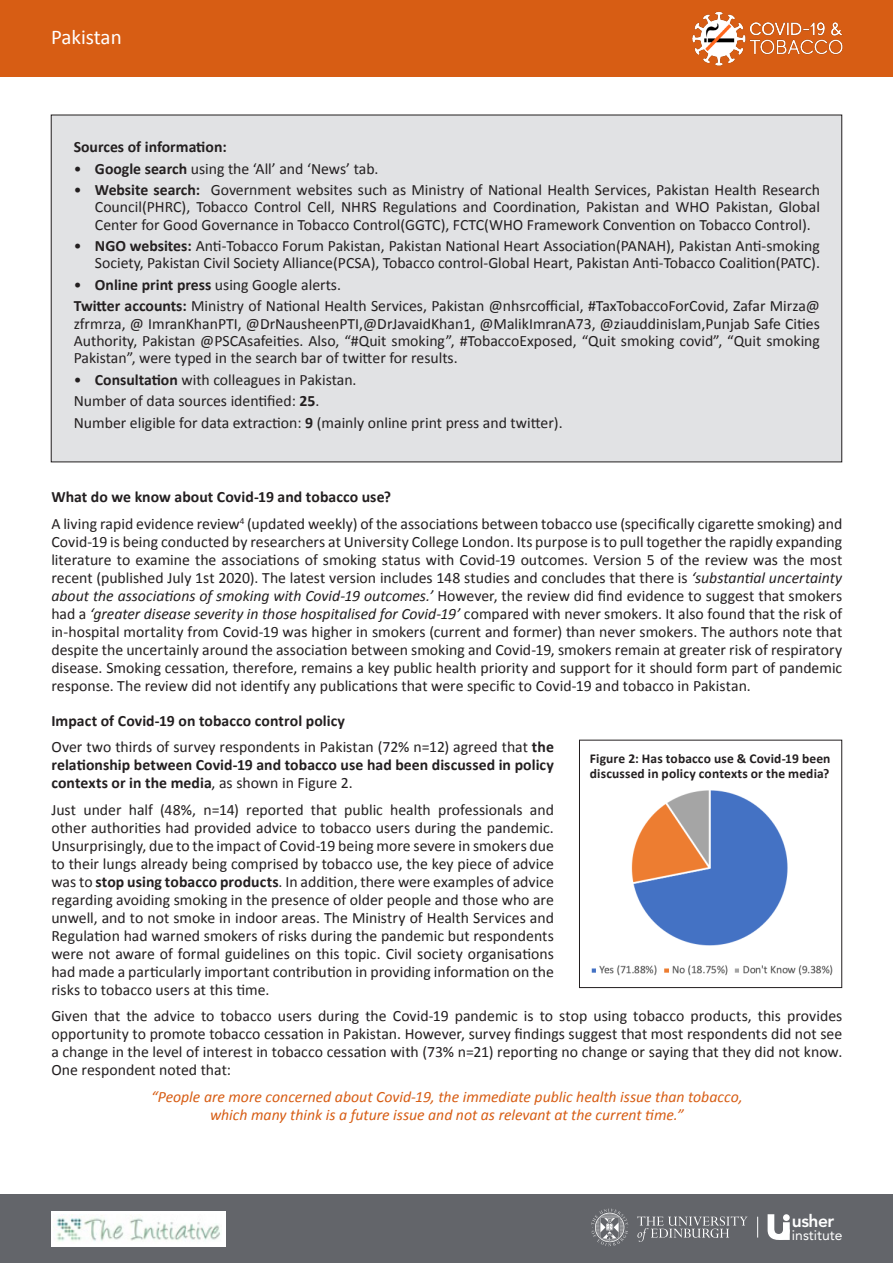
<style>
.page{position:relative;width:893px;height:1263px;background:#fff}
.page>*{position:absolute;margin:0;border:0;box-sizing:border-box;transform-origin:0 0}
.t1{font:21px "Calibri";color:#fff}
.t2{font:800 17.4px "Avenir";letter-spacing:-.03em;color:#fff}
.t3{font:15.75px/18px "Calibri";color:#231f20;text-align:justify}
.t4{font:700 15.75px/18px "Calibri";letter-spacing:.005em;color:#231f20;text-align:justify}
.t5{font:italic 15.75px "Calibri";color:#d75d14}
.t6{font:13.95px "Avenir";color:#fff}
.t7{font:700 13.5px/15.1px "Calibri";letter-spacing:.01em;color:#231f20}
.s1{font-weight:700}
.s2{font-style:italic}
.s3{font-weight:400}
</style>
<div class="page">
<div style="left:0;top:1194px;width:893px;height:69px;background:#63656a"></div>
<div style="left:0;top:0;width:893px;height:76px;background:#d75d14"></div>
<img style="left:692px;top:11px;width:151px;height:55px">
<svg style="left:768px;top:1214px;width:22px;height:26px"></svg>
<svg style="left:637px;top:1216px;width:110px;height:26px"></svg>
<svg style="left:591px;top:1209px;width:37px;height:37px"></svg>
<svg style="left:757px;top:1217px;width:1px;height:20px"></svg>
<div style="left:51px;top:1211px;width:175px;height:36px;background:#fff"></div>
<img style="left:56px;top:1214px;width:164px;height:28px">
<div style="left:51px;top:115px;width:791px;height:347px;background:#e1e2e4"></div>
<div style="left:579px;top:740px;width:263px;height:248px;border:1px solid #231f20"></div>
<img style="left:591px;top:790px;width:242px;height:186px">
<p class="t1" style="left:51px;top:23px;width:72px">Pakistan</p>
<p class="t4" style="left:74px;top:137px;width:155px">Sources of information:</p>
<p class="t3" style="left:74px;top:159px;width:306px">• <span class="s1">Google search</span> using the ‘All’ and ‘News’ tab.</p>
<p class="t3" style="left:95px;top:181px;width:726px;line-height:17.2px;text-indent:-21px">• <span class="s1">Website search:</span> Government websites such as Ministry of National Health Services, Pakistan Health Research Council(PHRC), Tobacco Control Cell, NHRS Regulations and Coordination, Pakistan and WHO Pakistan, Global Center for Good Governance in Tobacco Control(GGTC), FCTC(WHO Framework Convention on Tobacco Control).</p>
<p class="t3" style="left:74px;top:237px;width:748px;line-height:17.2px;text-align:right">• <span class="s1">NGO websites:</span> Anti-Tobacco Forum Pakistan, Pakistan National Heart Association(PANAH), Pakistan Anti-smoking<br>Society, Pakistan Civil Society Alliance(PCSA), Tobacco control-Global Heart, Pakistan Anti-Tobacco Coalition(PATC).</p>
<p class="t3" style="left:74px;top:275px;width:269px">• <span class="s1">Online print press</span> using Google alerts.</p>
<p class="t3" style="left:74px;top:297px;width:748px;line-height:17.2px"><span class="s1">Twitter accounts:</span> Ministry of National Health Services, Pakistan @nhsrcofficial, #TaxTobaccoForCovid, Zafar Mirza@ zfrmrza, @ ImranKhanPTI, @DrNausheenPTI,@DrJavaidKhan1, @MalikImranA73, @ziauddinislam,Punjab Safe Cities Authority, Pakistan @PSCAsafeities. Also, “#Quit smoking”, #TobaccoExposed, “Quit smoking covid”, “Quit smoking Pakistan”, were typed in the search bar of twitter for results.</p>
<p class="t3" style="left:74px;top:370px;width:284px">• <span class="s1">Consultation</span> with colleagues in Pakistan.</p>
<p class="t3" style="left:74px;top:391px;width:247px">Number of data sources identified: <span class="s1">25</span>.</p>
<p class="t3" style="left:74px;top:413px;width:490px">Number eligible for data extraction: <span class="s1">9</span> (mainly online print press and twitter).</p>
<p class="t4" style="left:51px;top:487px;width:341px">What do we know about Covid-19 and tobacco use?</p>
<p class="t3" style="left:51px;top:514px;width:792px">A living rapid evidence review<sup>4</sup> (updated weekly) of the associations between tobacco use (specifically cigarette smoking) and Covid-19 is being conducted by researchers at University College London. Its purpose is to pull together the rapidly expanding literature to examine the associations of smoking status with Covid-19 outcomes. Version 5 of the review was the most recent (published July 1st 2020). The latest version includes 148 studies and concludes that there is <span class="s2">‘substantial uncertainty about the associations of smoking with Covid-19 outcomes.’</span> However, the review did find evidence to suggest that smokers had a <span class="s2">‘greater disease severity in those hospitalised for Covid-19’</span> compared with never smokers. It also found that the risk of in-hospital mortality from Covid-19 was higher in smokers (current and former) than never smokers. The authors note that despite the uncertainly around the association between smoking and Covid-19, smokers remain at greater risk of respiratory disease. Smoking cessation, therefore, remains a key public health priority and support for it should form part of pandemic response. The review did not identify any publications that were specific to Covid-19 and tobacco in Pakistan.</p>
<p class="t4" style="left:51px;top:711px;width:295px">Impact of Covid-19 on tobacco control policy</p>
<p class="t4" style="left:51px;top:737px;width:504px"><span class="s3">Over two thirds of survey respondents in Pakistan (72% n=12) agreed that</span> the relationship between Covid-19 and tobacco use had been discussed in policy contexts or in the media<span class="s3">, as shown in Figure 2.</span></p>
<p class="t3" style="left:51px;top:800px;width:504px">Just under half (48%, n=14) reported that public health professionals and other authorities had provided advice to tobacco users during the pandemic.<br>Unsurprisingly, due to the impact of Covid-19 being more severe in smokers due to their lungs already being comprised by tobacco use, the key piece of advice was to <span class="s1">stop using tobacco products</span>. In addition, there were examples of advice regarding avoiding smoking in the presence of older people and those who are unwell, and to not smoke in indoor areas. The Ministry of Health Services and Regulation had warned smokers of risks during the pandemic but respondents were not aware of formal guidelines on this topic. Civil society organisations had made a particularly important contribution in providing information on the risks to tobacco users at this time.</p>
<p class="t3" style="left:51px;top:1007px;width:792px">Given that the advice to tobacco users during the Covid-19 pandemic is to stop using tobacco products, this provides opportunity to promote tobacco cessation in Pakistan. However, survey findings suggest that most respondents did not see a change in the level of interest in tobacco cessation with (73% n=21) reporting no change or saying that they did not know.<br>One respondent noted that:</p>
<p class="t5" style="left:151px;top:1086px;width:593px">“People are more concerned about Covid-19, the immediate public health issue than tobacco,</p>
<p class="t5" style="left:210px;top:1104px;width:475px">which many think is a future issue and not as relevant at the current time.”</p>
<p class="t7" style="left:590px;top:750px;width:242px">Figure 2: Has tobacco use &amp; Covid-19 been discussed in policy contexts or the media?</p>
<p class="t2" style="left:792px;top:1208px;width:44px">usher</p>
<p class="t6" style="left:792px;top:1224px;width:52px">institute</p>
</div>
